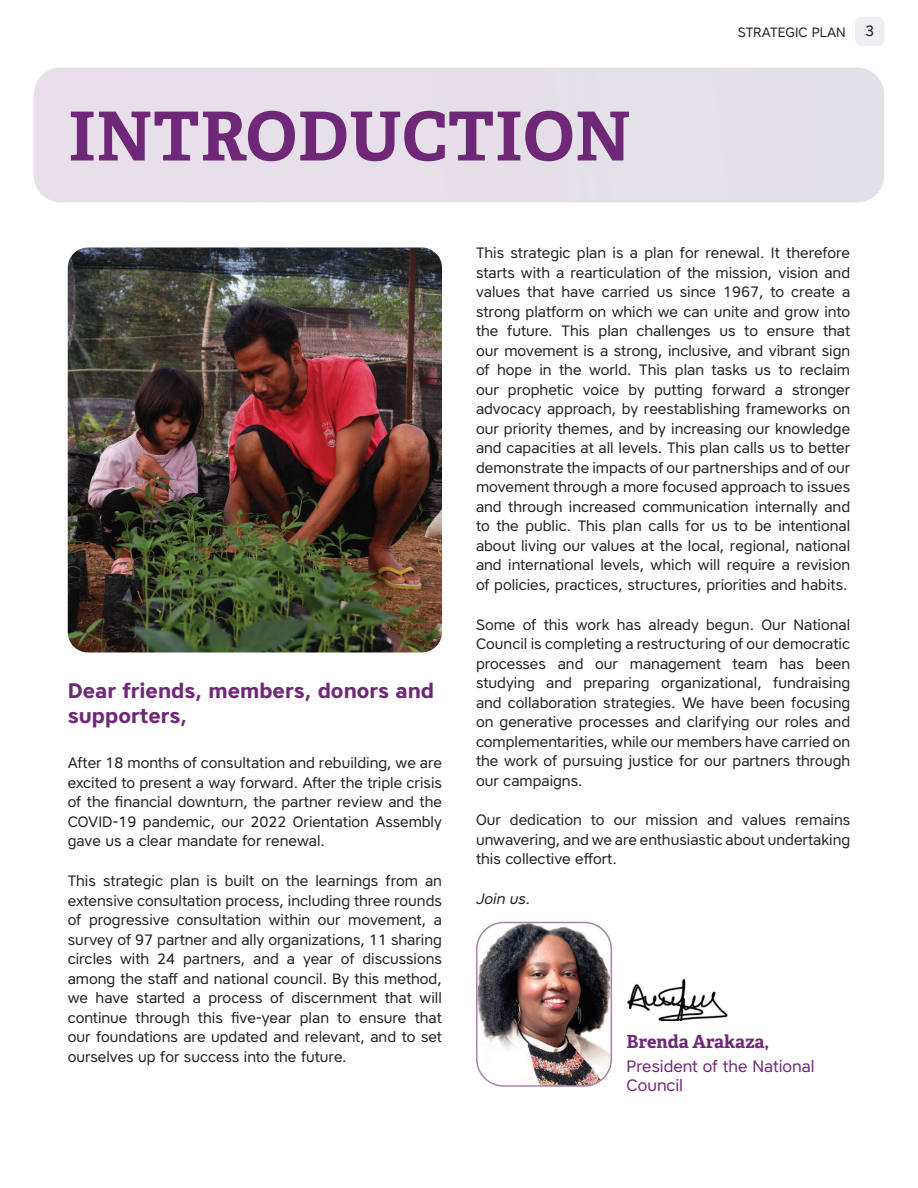
<style>
.page{position:relative;width:918px;height:1188px;background:#fff}
.page>*{position:absolute;margin:0;border:0;box-sizing:border-box;transform-origin:0 0}
.Sous-titre{font:700 67.5px "Adelle";letter-spacing:.01em;color:#6e2877}
.Para_intro{font:700 21px/25.5px "Core Sans A65";color:#6e2877}
.Sous-titre-2{font:700 18px "Adelle";color:#6e2877}
.Texte{font:16.5px/19.5px "Core Sans A45";color:#6e2877}
.Texte-2{font:15px/19.5px "Core Sans A45";color:#231f20;text-align:justify}
.Texte-3{font:italic 15px "Core Sans A45";color:#231f20}
.t1{font:13.5px "Core Sans A45";color:#231f20}
</style>
<div class="page">
<div style="left:855px;top:17px;width:29px;height:29px;background:#eeeff2;border-radius:7px"></div>
<div style="left:34px;top:68px;width:850px;height:134px;background:#e5e0e8;border-radius:27px"></div>
<img style="left:477px;top:923px;width:134px;height:161px">
<div style="left:476px;top:922px;width:136px;height:165px;border:2px solid #a783ac;border-radius:27px"></div>
<img style="left:627px;top:978px;width:101px;height:42px">
<img style="left:68px;top:248px;width:374px;height:404px">
<p class="Sous-titre" style="left:68px;top:93px;width:564px">INTRODUCTION</p>
<p class="t1" style="left:738px;top:23px;width:109px">STRATEGIC PLAN</p>
<p class="Texte-2" style="left:865px;top:21px;width:10px">3</p>
<p class="Para_intro" style="left:68px;top:677px;width:368px">Dear friends, members, donors and supporters,</p>
<p class="Texte-2" style="left:68px;top:753px;width:376px">After 18 months of consultation and rebuilding, we are excited to present a way forward. After the triple crisis of the financial downturn, the partner review and the COVID-19 pandemic, our 2022 Orientation Assembly gave us a clear mandate for renewal.</p>
<p class="Texte-2" style="left:68px;top:871px;width:376px">This strategic plan is built on the learnings from an extensive consultation process, including three rounds of progressive consultation within our movement, a survey of 97 partner and ally organizations, 11 sharing circles with 24 partners, and a year of discussions among the staff and national council. By this method, we have started a process of discernment that will continue through this five-year plan to ensure that our foundations are updated and relevant, and to set ourselves up for success into the future.</p>
<p class="Texte-2" style="left:476px;top:243px;width:376px">This strategic plan is a plan for renewal. It therefore starts with a rearticulation of the mission, vision and values that have carried us since 1967, to create a strong platform on which we can unite and grow into the future. This plan challenges us to ensure that our movement is a strong, inclusive, and vibrant sign of hope in the world. This plan tasks us to reclaim our prophetic voice by putting forward a stronger advocacy approach, by reestablishing frameworks on our priority themes, and by increasing our knowledge and capacities at all levels. This plan calls us to better demonstrate the impacts of our partnerships and of our movement through a more focused approach to issues and through increased communication internally and to the public. This plan calls for us to be intentional about living our values at the local, regional, national and international levels, which will require a revision of policies, practices, structures, priorities and habits.</p>
<p class="Texte-2" style="left:476px;top:614px;width:376px">Some of this work has already begun. Our National Council is completing a restructuring of our democratic processes and our management team has been studying and preparing organizational, fundraising and collaboration strategies. We have been focusing on generative processes and clarifying our roles and complementarities, while our members have carried on the work of pursuing justice for our partners through our campaigns.</p>
<p class="Texte-2" style="left:476px;top:810px;width:376px">Our dedication to our mission and values remains unwavering, and we are enthusiastic about undertaking this collective effort.</p>
<p class="Texte-3" style="left:476px;top:889px;width:56px">Join us.</p>
<p class="Sous-titre-2" style="left:627px;top:1030px;width:144px">Brenda Arakaza,</p>
<p class="Texte" style="left:627px;top:1056px;width:190px">President of the National<br>Council</p>
</div>
